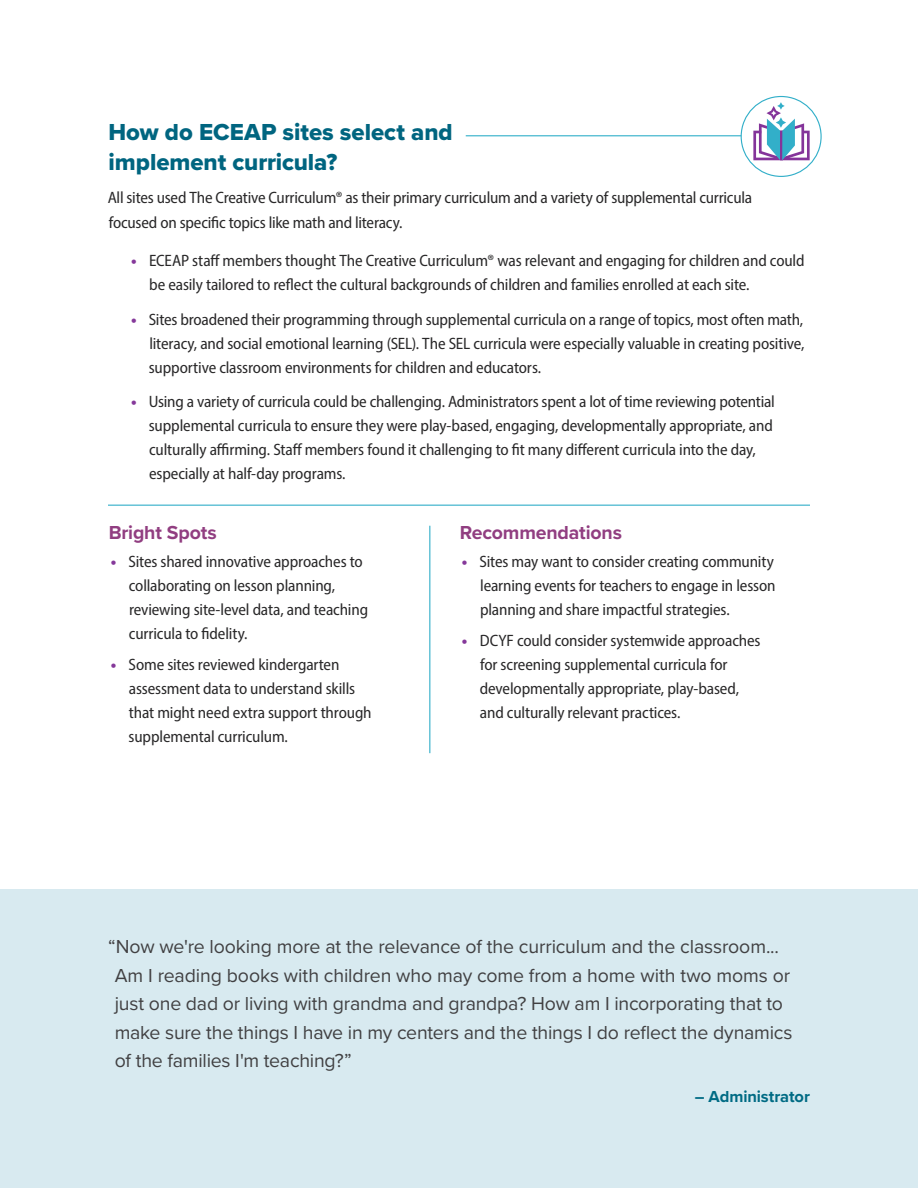
<style>
.page{position:relative;width:918px;height:1188px;background:#fff}
.page>*{position:absolute;margin:0;border:0;box-sizing:border-box;transform-origin:0 0}
.Heading_2c{font:24px/30px "Proxima Nova Extrabld";color:#006580}
.t1{font:19.5px/28.5px "Proxima Nova";letter-spacing:-.01em;color:#414042}
.Heading_3{font:700 19.5px "Proxima Nova";letter-spacing:-.01em;color:#913e81}
.Body{font:semi-condensed 16.5px/24px "Myriad Pro";letter-spacing:-.01em;color:#292829}
.Quote_attributions{font:700 16.5px "Proxima Nova";letter-spacing:-.005em;color:#006b84}
.s1{font-weight:700;font-stretch:normal;color:#85389a}
</style>
<div class="page">
<div style="left:0;top:890px;width:918px;height:298px;background:#d8eaf0"></div>
<hr style="left:466px;top:135px;width:344px;height:1px;background:#32afc9">
<div style="left:741px;top:97px;width:80px;height:79px;background:#fff;border-radius:50%"></div>
<div style="left:741px;top:96px;width:81px;height:81px;border:1px solid #32afc9;border-radius:50%"></div>
<svg style="left:753px;top:102px;width:57px;height:58px"></svg>
<hr style="left:429px;top:526px;width:1px;height:227px;background:#32afc9">
<hr style="left:108px;top:505px;width:702px;height:1px;background:#32afc9">
<h2 class="Heading_2c" style="left:109px;top:117px;width:346px">How do ECEAP sites select and implement curricula?</h2>
<p class="Body" style="left:108px;top:184px;width:646px;line-height:25.5px">All sites used The Creative Curriculum® as their primary curriculum and a variety of supplemental curricula focused on specific topics like math and literacy.</p>
<p class="Body" style="left:149px;top:248px;width:657px;text-indent:-18px"><span class="s1">•</span> ECEAP staff members thought The Creative Curriculum® was relevant and engaging for children and could be easily tailored to reflect the cultural backgrounds of children and families enrolled at each site.</p>
<p class="Body" style="left:149px;top:307px;width:657px;text-align:justify;text-indent:-18px"><span class="s1">•</span> Sites broadened their programming through supplemental curricula on a range of topics, most often math, literacy, and social emotional learning (SEL). The SEL curricula were especially valuable in creating positive, supportive classroom environments for children and educators.</p>
<p class="Body" style="left:149px;top:390px;width:628px;text-indent:-18px"><span class="s1">•</span> Using a variety of curricula could be challenging. Administrators spent a lot of time reviewing potential supplemental curricula to ensure they were play-based, engaging, developmentally appropriate, and culturally affirming. Staff members found it challenging to fit many different curricula into the day, especially at half-day programs.</p>
<h3 class="Heading_3" style="left:109px;top:518px;width:110px">Bright Spots</h3>
<p class="Body" style="left:129px;top:549px;width:241px;text-indent:-18px"><span class="s1">•</span> Sites shared innovative approaches to collaborating on lesson planning, reviewing site-level data, and teaching curricula to fidelity.</p>
<p class="Body" style="left:129px;top:652px;width:245px;text-indent:-18px"><span class="s1">•</span> Some sites reviewed kindergarten assessment data to understand skills that might need extra support through supplemental curriculum.</p>
<h3 class="Heading_3" style="left:460px;top:518px;width:164px">Recommendations</h3>
<p class="Body" style="left:480px;top:549px;width:297px;text-align:justify;text-indent:-18px"><span class="s1">•</span> Sites may want to consider creating community learning events for teachers to engage in lesson planning and share impactful strategies.</p>
<p class="Body" style="left:480px;top:628px;width:282px;text-indent:-18px"><span class="s1">•</span> DCYF could consider systemwide approaches for screening supplemental curricula for developmentally appropriate, play-based, and culturally relevant practices.</p>
<p class="t1" style="left:115px;top:931px;width:679px;text-indent:-7px">“Now we're looking more at the relevance of the curriculum and the classroom...<br>Am I reading books with children who may come from a home with two moms or just one dad or living with grandma and grandpa? How am I incorporating that to make sure the things I have in my centers and the things I do reflect the dynamics of the families I'm teaching?”</p>
<p class="Quote_attributions" style="left:695px;top:1085px;width:117px">– Administrator</p>
</div>
